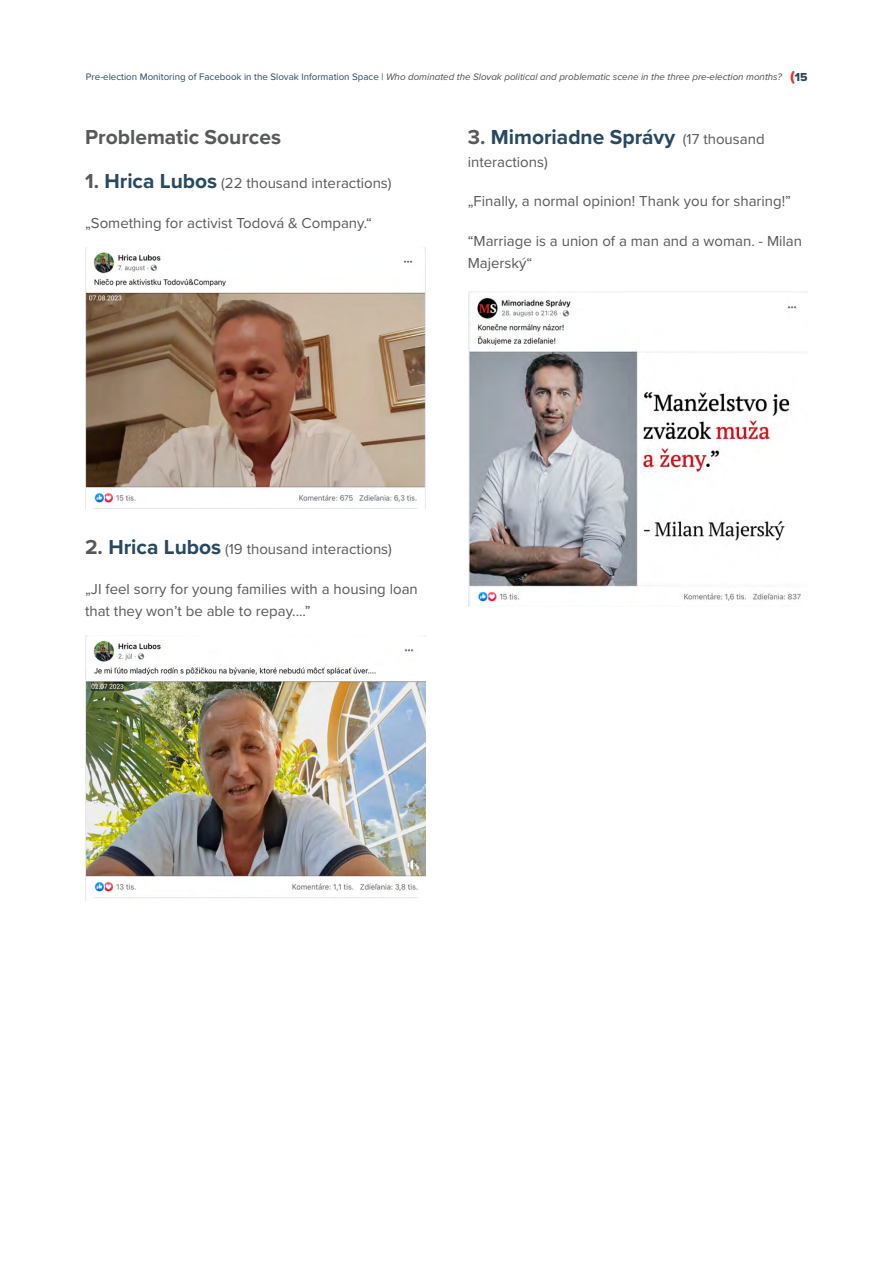
<style>
.page{position:relative;width:893px;height:1263px;background:#fff}
.page>*{position:absolute;margin:0;border:0;box-sizing:border-box;transform-origin:0 0}
.t1{font:700 21px "Proxima Nova";color:#284962}
.t2{font:700 21px "Proxima Nova";color:#58595b}
.t3{font:15px/22.5px "Proxima Nova";color:#58595b}
.t4{font:italic 9.75px "Proxima Nova";color:#4d4d4f}
.s1{font-style:normal;color:#284962}
.s2{font-family:"Proxima Nova Extrabld";font-style:normal;font-size:15px;color:#ee3124}
.s3{font-family:"Proxima Nova Extrabld";font-style:normal;font-size:12px;color:#284962}
.s4{font-weight:700;font-size:21px}
.s5{font-weight:700;font-size:21px;color:#284962}
.s6{color:#58595b}
.s7{font-weight:400;font-size:15px;color:#58595b}
</style>
<div class="page">
<img style="left:85px;top:248px;width:340px;height:260px">
<img style="left:85px;top:635px;width:340px;height:266px">
<img style="left:468px;top:291px;width:340px;height:316px">
<p class="t4" style="left:86px;top:70px;width:723px"><span class="s1">Pre-election Monitoring of Facebook in the Slovak Information Space |</span> Who dominated the Slovak political and problematic scene in the three pre-election months? <span class="s2">(</span><span class="s3">15</span></p>
<h1 class="t2" style="left:85px;top:121px;width:197px">Problematic Sources</h1>
<p class="t3" style="left:85px;top:171px;width:308px"><span class="s4">1.</span> <span class="s5">Hrica Lubos</span> (22 thousand interactions)</p>
<p class="t3" style="left:85px;top:211px;width:288px">„Something for activist Todová &amp; Company.“</p>
<h1 class="t1" style="left:468px;top:121px;width:298px"><span class="s6">3.</span> Mimoriadne Správy <span class="s7">(17 thousand</span></h1>
<p class="t3" style="left:468px;top:150px;width:82px">interactions)</p>
<p class="t3" style="left:468px;top:189px;width:325px">„Finally, a normal opinion! Thank you for sharing!”</p>
<p class="t3" style="left:468px;top:229px;width:336px">“Marriage is a union of a man and a woman. - Milan<br>Majerský“</p>
<p class="t3" style="left:85px;top:537px;width:308px"><span class="s4">2.</span> <span class="s5">Hrica Lubos</span> (19 thousand interactions)</p>
<p class="t3" style="left:85px;top:577px;width:334px">„JI feel sorry for young families with a housing loan that they won’t be able to repay....”</p>
</div>
